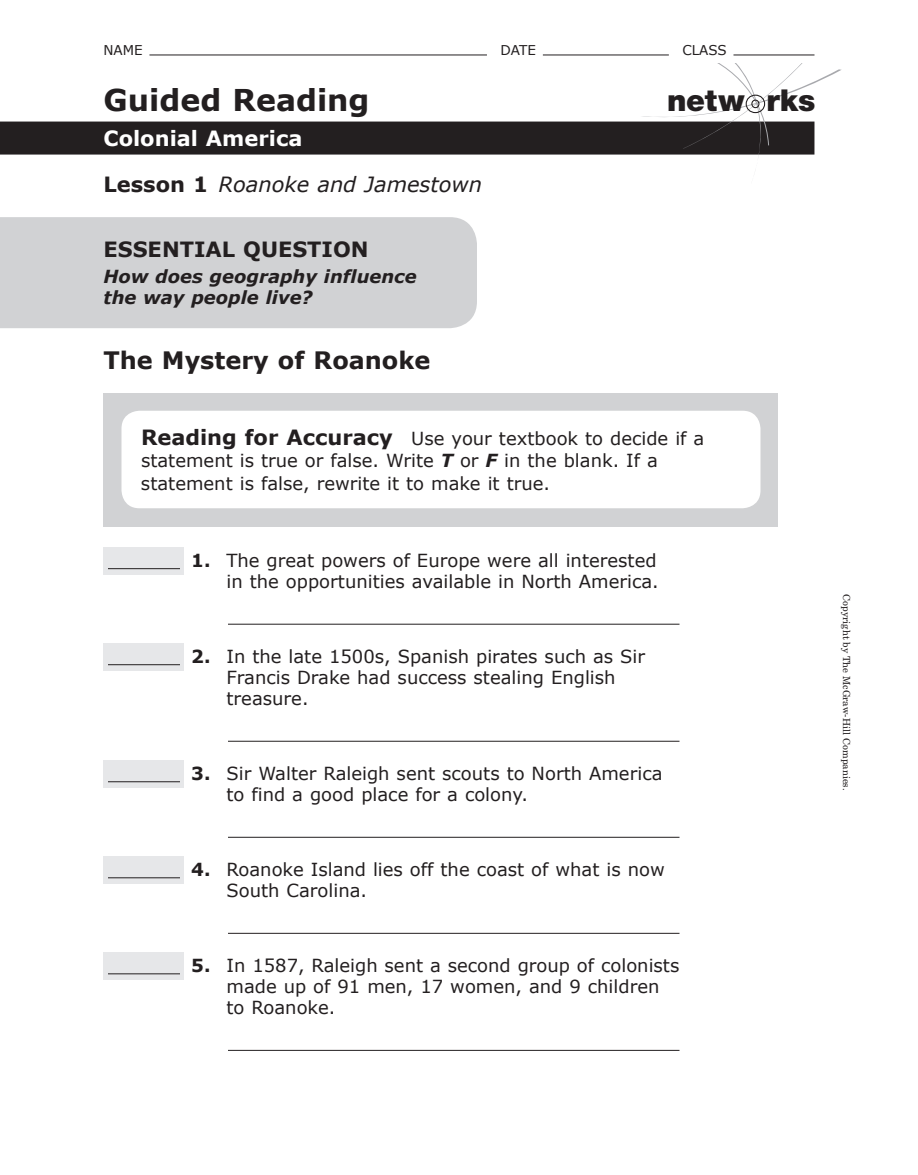
<style>
.page{position:relative;width:918px;height:1175px;background:#fff}
.page>*{position:absolute;margin:0;border:0;box-sizing:border-box;transform-origin:0 0}
.t1{font:900 30.15px "Helvetica Neue LT Std";color:#231f20}
.Asset_TitleA{font:700 30px "Verdana";color:#231f20}
.Asset_HA__R_indent{font:700 24px "Verdana";color:#231f20}
.Asset_LessonTitle_RI{font:italic 21px "Verdana";color:#231f20}
.t2{font:700 21px "Verdana";color:#231f20}
.Asset_TitleB{font:700 21px "Verdana";color:#fff}
.Asset_NL_TorF__R_ind{font:18px/21px "Verdana";color:#231f20}
.t3{font:italic 700 18px/21px "Verdana";color:#231f20}
.z_NDC_TX{font:13.5px "Verdana";color:#231f20}
.z_Copyright{font:9.75px "New Century Schlbk LT Std";color:#231f20}
.s1{font-weight:700;font-style:normal}
.s2{font-weight:700;font-size:21px}
.s3{font-weight:700;font-style:italic}
.s4{font-weight:700}
</style>
<div class="page">
<hr style="left:149px;top:55px;width:338px;height:1px;background:#231f20">
<hr style="left:543px;top:55px;width:126px;height:1px;background:#231f20">
<hr style="left:734px;top:55px;width:80px;height:1px;background:#231f20">
<div style="left:0;top:122px;width:814px;height:32px;background:#231f20"></div>
<hr style="left:228px;top:624px;width:452px;height:1px;background:#231f20">
<hr style="left:228px;top:741px;width:452px;height:1px;background:#231f20">
<hr style="left:228px;top:837px;width:452px;height:1px;background:#231f20">
<hr style="left:228px;top:933px;width:452px;height:1px;background:#231f20">
<hr style="left:228px;top:1050px;width:452px;height:1px;background:#231f20">
<div style="left:104px;top:393px;width:674px;height:133px;background:#d1d2d4"></div>
<div style="left:122px;top:411px;width:638px;height:97px;background:#fff;border-radius:18px"></div>
<div style="left:104px;top:547px;width:80px;height:27px;background:#e6e7e9"></div>
<hr style="left:108px;top:568px;width:72px;height:1px;background:#231f20">
<div style="left:104px;top:643px;width:80px;height:27px;background:#e6e7e9"></div>
<hr style="left:108px;top:664px;width:72px;height:1px;background:#231f20">
<div style="left:104px;top:760px;width:80px;height:27px;background:#e6e7e9"></div>
<hr style="left:108px;top:781px;width:72px;height:1px;background:#231f20">
<div style="left:104px;top:856px;width:80px;height:27px;background:#e6e7e9"></div>
<hr style="left:108px;top:877px;width:72px;height:1px;background:#231f20">
<div style="left:104px;top:952px;width:80px;height:27px;background:#e6e7e9"></div>
<hr style="left:108px;top:973px;width:72px;height:1px;background:#231f20">
<div style="left:0;top:217px;width:477px;height:111px;background:#d1d2d4"></div>
<svg style="left:640px;top:63px;width:202px;height:93px"></svg>
<p class="z_NDC_TX" style="left:104px;top:42px;width:41px">NAME</p>
<p class="z_NDC_TX" style="left:500px;top:42px;width:37px">DATE</p>
<p class="z_NDC_TX" style="left:682px;top:42px;width:46px">CLASS</p>
<p class="Asset_TitleA" style="left:104px;top:81px;width:268px">Guided Reading</p>
<p class="Asset_TitleB" style="left:104px;top:125px;width:200px">Colonial America</p>
<p class="Asset_LessonTitle_RI" style="left:104px;top:171px;width:380px"><span class="s1">Lesson 1</span> Roanoke and Jamestown</p>
<p class="t2" style="left:104px;top:236px;width:267px">ESSENTIAL QUESTION</p>
<p class="t3" style="left:104px;top:266px;width:315px">How does geography influence the way people live?</p>
<p class="Asset_HA__R_indent" style="left:104px;top:344px;width:328px">The Mystery of Roanoke</p>
<h1 class="t1" style="left:667px;top:83px;width:150px">netw rks</h1>
<p class="Asset_NL_TorF__R_ind" style="left:141px;top:427px;width:565px;line-height:22.5px"><span class="s2">Reading for Accuracy</span> Use your textbook to decide if a statement is true or false. Write <span class="s3">T</span> or <span class="s3">F</span> in the blank. If a statement is false, rewrite it to make it true.</p>
<p class="Asset_NL_TorF__R_ind" style="left:191px;top:550px;width:469px;text-align:right"><span class="s4">1.</span> The great powers of Europe were all interested in the opportunities available in North America.</p>
<p class="Asset_NL_TorF__R_ind" style="left:226px;top:646px;width:420px;text-indent:-35px"><span class="s4">2.</span> In the late 1500s, Spanish pirates such as Sir<br>Francis Drake had success stealing English treasure.</p>
<p class="Asset_NL_TorF__R_ind" style="left:226px;top:763px;width:438px;text-indent:-35px"><span class="s4">3.</span> Sir Walter Raleigh sent scouts to North America to find a good place for a colony.</p>
<p class="Asset_NL_TorF__R_ind" style="left:226px;top:859px;width:440px;text-indent:-35px"><span class="s4">4.</span> Roanoke Island lies off the coast of what is now<br>South Carolina.</p>
<p class="Asset_NL_TorF__R_ind" style="left:226px;top:955px;width:454px;text-indent:-35px"><span class="s4">5.</span> In 1587, Raleigh sent a second group of colonists made up of 91 men, 17 women, and 9 children to Roanoke.</p>
<p class="z_Copyright" style="left:853px;top:594px;width:198px;rotate:90deg">Copyright by The McGraw-Hill Companies.</p>
</div>
